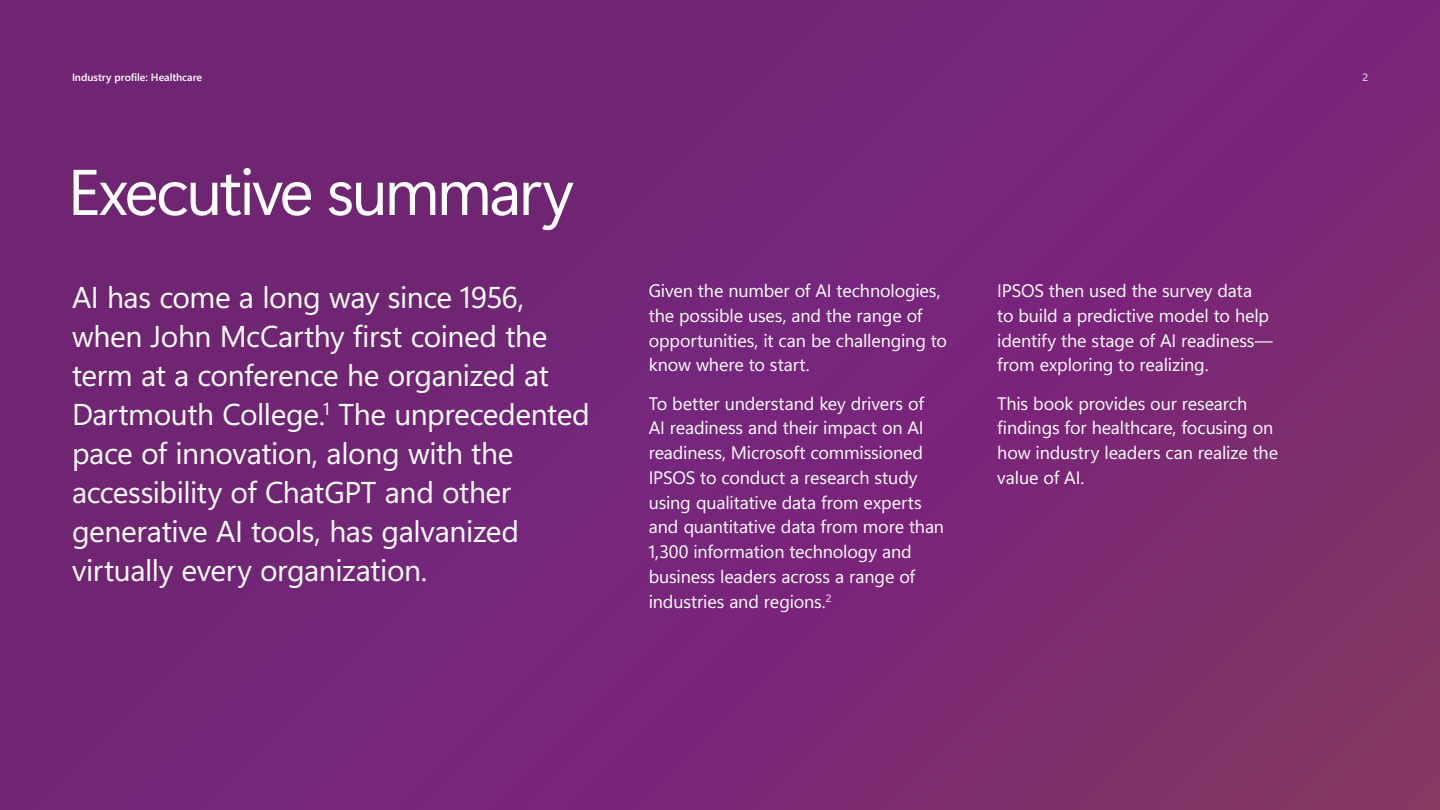
<style>
.page{position:relative;width:1440px;height:810px;background:#762575}
.page>*{position:absolute;margin:0;border:0;box-sizing:border-box;transform-origin:0 0}
.t1{font:64.5px "Segoe Sans 240000";letter-spacing:-.04em;color:#fff}
.Body_Large{font:30px/39px "Segoe Sans a 8000";letter-spacing:-.015em;color:#fff}
.t2{font:18px/24.8px "Segoe Sans a 8000";letter-spacing:-.01em;color:#fff}
.t3{font:10.5px "Segoe Sans a 8000";letter-spacing:-.005em;color:#fff}
.t4{font:10.5px "Segoe Sans a 8000";color:#fff}
</style>
<div class="page">
<p class="t3" style="left:72px;top:70px;width:132px">Industry profile: Healthcare</p>
<p class="t4" style="left:1362px;top:70px;width:7px">2</p>
<h1 class="t1" style="left:68px;top:147px;width:508px">Executive summary</h1>
<p class="Body_Large" style="left:72px;top:278px;width:519px">AI has come a long way since 1956, when John McCarthy first coined the term at a conference he organized at Dartmouth College.<sup>1</sup> The unprecedented pace of innovation, along with the accessibility of ChatGPT and other generative AI tools, has galvanized virtually every organization.</p>
<p class="t2" style="left:649px;top:278px;width:300px">Given the number of AI technologies, the possible uses, and the range of opportunities, it can be challenging to know where to start.</p>
<p class="t2" style="left:649px;top:391px;width:297px">To better understand key drivers of AI readiness and their impact on AI readiness, Microsoft commissioned IPSOS to conduct a research study using qualitative data from experts and quantitative data from more than 1,300 information technology and business leaders across a range of industries and regions.<sup>2</sup></p>
<p class="t2" style="left:997px;top:278px;width:277px">IPSOS then used the survey data to build a predictive model to help identify the stage of AI readiness— from exploring to realizing.</p>
<p class="t2" style="left:997px;top:391px;width:282px">This book provides our research findings for healthcare, focusing on how industry leaders can realize the value of AI.</p>
</div>
